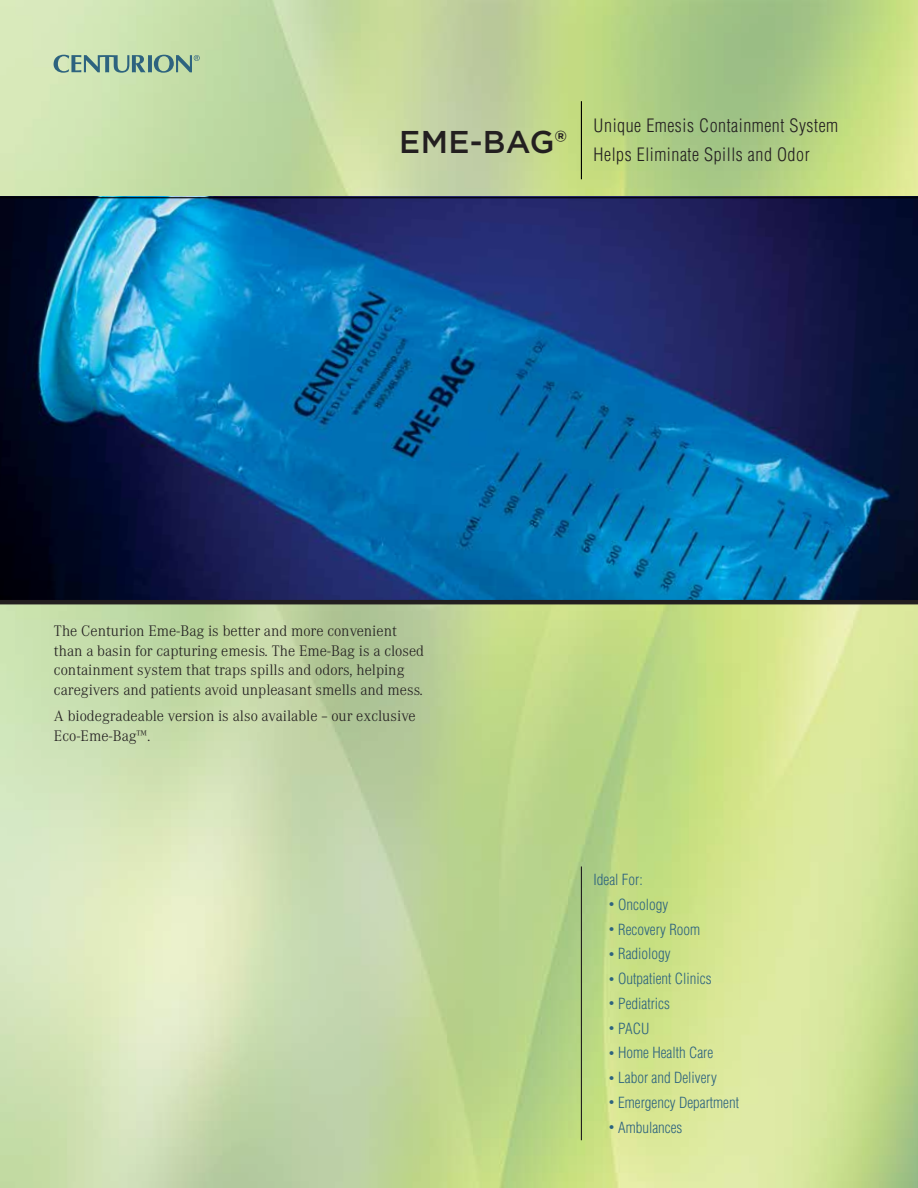
<style>
.page{position:relative;width:918px;height:1188px;background:#fff}
.page>*{position:absolute;margin:0;border:0;box-sizing:border-box;transform-origin:0 0}
.t1{font:500 31.5px "Gotham";letter-spacing:.01em;color:#231f20}
.t2{font:300 condensed 18px/28.5px "Helvetica LT Std";letter-spacing:.03em;color:#231f20}
.t3{font:300 15px/19.5px "Corporate A";color:#231f20}
.t4{font:300 condensed 15px "Helvetica LT Std";color:#2d637f}
.s1{font-size:10.5px}
</style>
<div class="page">
<img style="left:0;top:0;width:918px;height:1188px">
<img style="left:0;top:196px;width:918px;height:404px">
<hr style="left:581px;top:101px;width:1px;height:78px;background:#000">
<hr style="left:0;top:197px;width:918px;height:1px;background:#000">
<hr style="left:0;top:600px;width:918px;height:4px;background:#231f20">
<hr style="left:581px;top:867px;width:1px;height:273px;background:#231f20">
<svg style="left:54px;top:55px;width:146px;height:18px;background:#8db09c"></svg>
<h1 class="t1" style="left:399px;top:121px;width:169px">EME-BAG®</h1>
<p class="t2" style="left:594px;top:112px;width:246px">Unique Emesis Containment System<br>Helps Eliminate Spills and Odor</p>
<p class="t3" style="left:54px;top:622px;width:372px">The Centurion Eme-Bag is better and more convenient than a basin for capturing emesis. The Eme-Bag is a closed containment system that traps spills and odors, helping caregivers and patients avoid unpleasant smells and mess.</p>
<p class="t3" style="left:54px;top:706px;width:363px">A biodegradeable version is also available – our exclusive<br>Eco-Eme-Bag™.</p>
<p class="t4" style="left:594px;top:870px;width:51px">Ideal For:</p>
<p class="t4" style="left:609px;top:895px;width:61px"><span class="s1">•</span> Oncology</p>
<p class="t4" style="left:609px;top:920px;width:93px"><span class="s1">•</span> Recovery Room</p>
<p class="t4" style="left:609px;top:944px;width:64px"><span class="s1">•</span> Radiology</p>
<p class="t4" style="left:609px;top:969px;width:104px"><span class="s1">•</span> Outpatient Clinics</p>
<p class="t4" style="left:609px;top:994px;width:63px"><span class="s1">•</span> Pediatrics</p>
<p class="t4" style="left:609px;top:1019px;width:42px"><span class="s1">•</span> PACU</p>
<p class="t4" style="left:609px;top:1043px;width:106px"><span class="s1">•</span> Home Health Care</p>
<p class="t4" style="left:609px;top:1068px;width:110px"><span class="s1">•</span> Labor and Delivery</p>
<p class="t4" style="left:609px;top:1093px;width:132px"><span class="s1">•</span> Emergency Department</p>
<p class="t4" style="left:609px;top:1118px;width:75px"><span class="s1">•</span> Ambulances</p>
</div>
